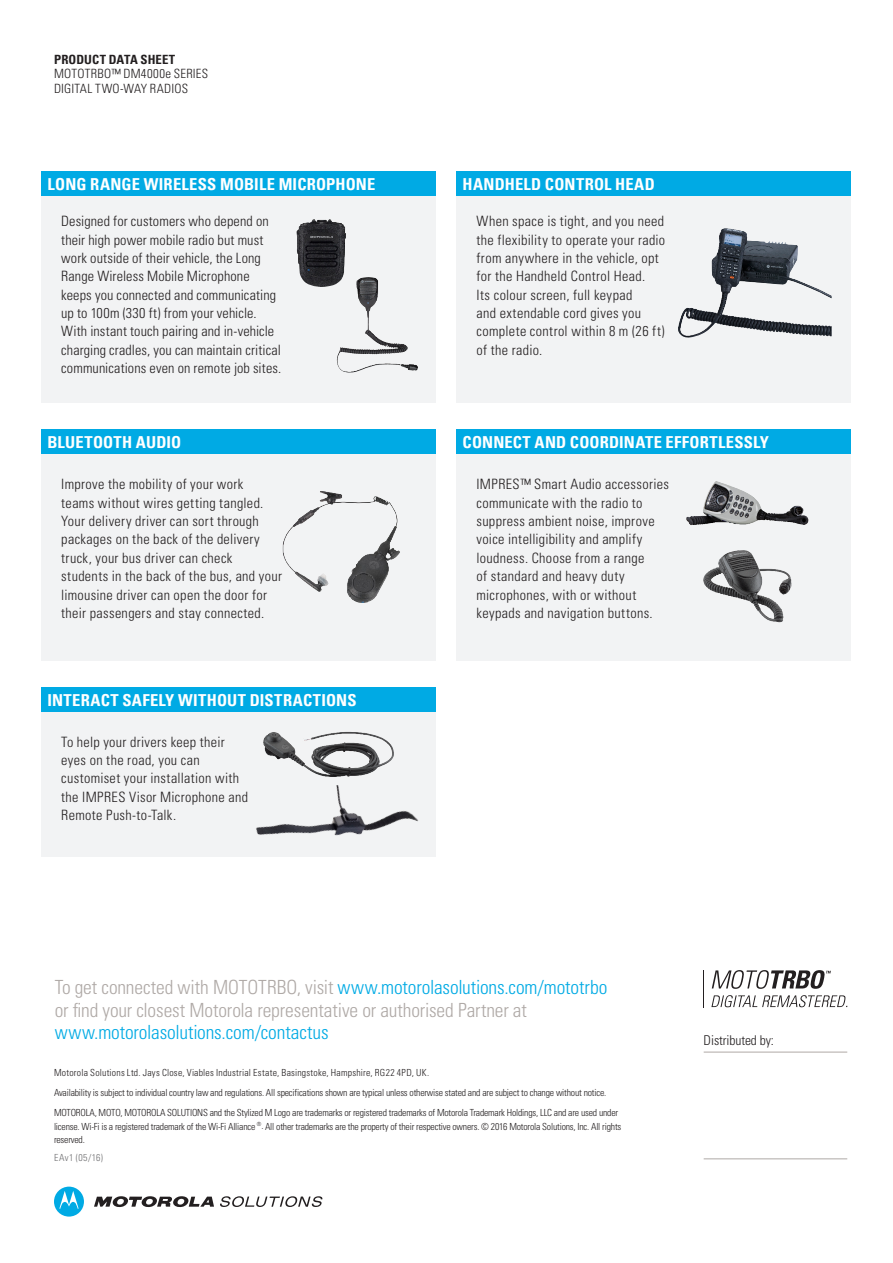
<style>
.page{position:relative;width:893px;height:1263px;background:#fff}
.page>*{position:absolute;margin:0;border:0;box-sizing:border-box;transform-origin:0 0}
.t1{font:300 condensed 19.5px/22.5px "Univers LT Std";letter-spacing:-.005em;color:#afa9a6}
.t2{font:700 condensed 16.5px "Univers";letter-spacing:.01em;color:#fff}
.t3{font:300 condensed 14.25px/18.3px "Univers";letter-spacing:.02em;color:#231f20}
.t4{font:300 condensed 13.5px "Univers";letter-spacing:-.005em;color:#231f20}
.t5{font:300 condensed 12.75px/14.2px "Univers";letter-spacing:.02em;color:#231f20}
.t6{font:700 condensed 12.75px "Univers";letter-spacing:.01em;color:#231f20}
.Body{font:300 condensed 9.75px/13.5px "Univers";letter-spacing:-.02em;color:#231f20}
.Body-2{font:300 condensed 9.75px "Univers";letter-spacing:.025em;color:#231f20}
.Body-3{font:300 condensed 9.75px "Univers";letter-spacing:.04em;color:#6e6e70}
.t7{font:300 condensed 5.7px "Univers";color:#231f20}
.s1{color:#00aae4}
.s2{font-size:9.75px}
</style>
<div class="page">
<div style="left:41px;top:171px;width:395px;height:25px;background:#00aae4"></div>
<div style="left:41px;top:196px;width:395px;height:206px;background:#f2f3f4"></div>
<div style="left:457px;top:171px;width:394px;height:25px;background:#00aae4"></div>
<div style="left:457px;top:196px;width:394px;height:206px;background:#f2f3f4"></div>
<div style="left:41px;top:429px;width:395px;height:25px;background:#00aae4"></div>
<div style="left:41px;top:454px;width:395px;height:206px;background:#f2f3f4"></div>
<div style="left:457px;top:429px;width:394px;height:25px;background:#00aae4"></div>
<div style="left:457px;top:454px;width:394px;height:206px;background:#f2f3f4"></div>
<div style="left:41px;top:687px;width:395px;height:25px;background:#00aae4"></div>
<div style="left:41px;top:712px;width:395px;height:145px;background:#f2f3f4"></div>
<img style="left:297px;top:219px;width:49px;height:68px">
<img style="left:356px;top:277px;width:37px;height:71px">
<img style="left:263px;top:731px;width:131px;height:46px">
<img style="left:256px;top:785px;width:163px;height:51px">
<img style="left:295px;top:491px;width:33px;height:32px">
<img style="left:703px;top:550px;width:89px;height:73px">
<img style="left:686px;top:481px;width:123px;height:44px">
<img style="left:678px;top:228px;width:61px;height:110px">
<svg style="left:94px;top:1196px;width:120px;height:12px"></svg>
<svg style="left:54px;top:1186px;width:30px;height:30px"></svg>
<svg style="left:220px;top:1196px;width:102px;height:11px"></svg>
<svg style="left:711px;top:995px;width:136px;height:12px"></svg>
<hr style="left:704px;top:970px;width:1px;height:37px;background:#231f20">
<svg style="left:712px;top:970px;width:119px;height:19px"></svg>
<hr style="left:704px;top:1052px;width:143px;height:1px;background:#afa9a6">
<hr style="left:704px;top:1158px;width:143px;height:1px;background:#afa9a6">
<p class="t6" style="left:54px;top:52px;width:123px">PRODUCT DATA SHEET</p>
<p class="t5" style="left:54px;top:67px;width:156px">MOTOTRBO™ DM4000e SERIES<br>DIGITAL TWO-WAY RADIOS</p>
<p class="t2" style="left:47px;top:174px;width:329px">LONG RANGE WIRELESS MOBILE MICROPHONE</p>
<p class="t3" style="left:61px;top:212px;width:222px">Designed for customers who depend on their high power mobile radio but must work outside of their vehicle, the Long Range Wireless Mobile Microphone keeps you connected and communicating up to 100m (330 ft) from your vehicle.<br>With instant touch pairing and in-vehicle charging cradles, you can maintain critical communications even on remote job sites.</p>
<p class="t2" style="left:47px;top:432px;width:135px">BLUETOOTH AUDIO</p>
<p class="t3" style="left:61px;top:475px;width:222px">Improve the mobility of your work<br>teams without wires getting tangled.<br>Your delivery driver can sort through packages on the back of the delivery truck, your bus driver can check students in the back of the bus, and your limousine driver can open the door for their passengers and stay connected.</p>
<p class="t2" style="left:47px;top:690px;width:311px">INTERACT SAFELY WITHOUT DISTRACTIONS</p>
<p class="t3" style="left:61px;top:732px;width:188px">To help your drivers keep their eyes on the road, you can customiset your installation with the IMPRES Visor Microphone and<br>Remote Push-to-Talk.</p>
<p class="t2" style="left:463px;top:174px;width:194px">HANDHELD CONTROL HEAD</p>
<p class="t3" style="left:476px;top:212px;width:190px">When space is tight, and you need the flexibility to operate your radio from anywhere in the vehicle, opt for the Handheld Control Head.<br>Its colour screen, full keypad<br>and extendable cord gives you complete control within 8 m (26 ft) of the radio.</p>
<p class="t2" style="left:463px;top:432px;width:308px">CONNECT AND COORDINATE EFFORTLESSLY</p>
<p class="t3" style="left:476px;top:475px;width:194px">IMPRES™ Smart Audio accessories communicate with the radio to suppress ambient noise, improve voice intelligibility and amplify loudness. Choose from a range<br>of standard and heavy duty microphones, with or without keypads and navigation buttons.</p>
<p class="t1" style="left:55px;top:976px;width:554px">To get connected with MOTOTRBO, visit <span class="s1">www.motorolasolutions.com/mototrbo </span>or find your closest Motorola representative or authorised Partner at <span class="s1">www.motorolasolutions.com/contactus</span></p>
<p class="Body-2" style="left:54px;top:1067px;width:377px">Motorola Solutions Ltd. Jays Close, Viables Industrial Estate, Basingstoke, Hampshire, RG22 4PD, UK.</p>
<p class="Body" style="left:54px;top:1086px;width:554px">Availability is subject to individual country law and regulations. All specifications shown are typical unless otherwise stated and are subject to change without notice.</p>
<p class="Body" style="left:54px;top:1106px;width:569px">MOTOROLA, MOTO, MOTOROLA SOLUTIONS and the Stylized M Logo are trademarks or registered trademarks of Motorola Trademark Holdings, LLC and are used under license. Wi-Fi is a registered trademark of the Wi-Fi Alliance All other trademarks are the property of their respective owners. © 2016 Motorola Solutions, Inc. All rights reserved.</p>
<p class="Body-3" style="left:54px;top:1151px;width:51px">EAv1 (05/16)</p>
<p class="t7" style="left:257px;top:1120px;width:8px">®<span class="s2">.</span></p>
<p class="t4" style="left:704px;top:1032px;width:72px">Distributed by:</p>
</div>
